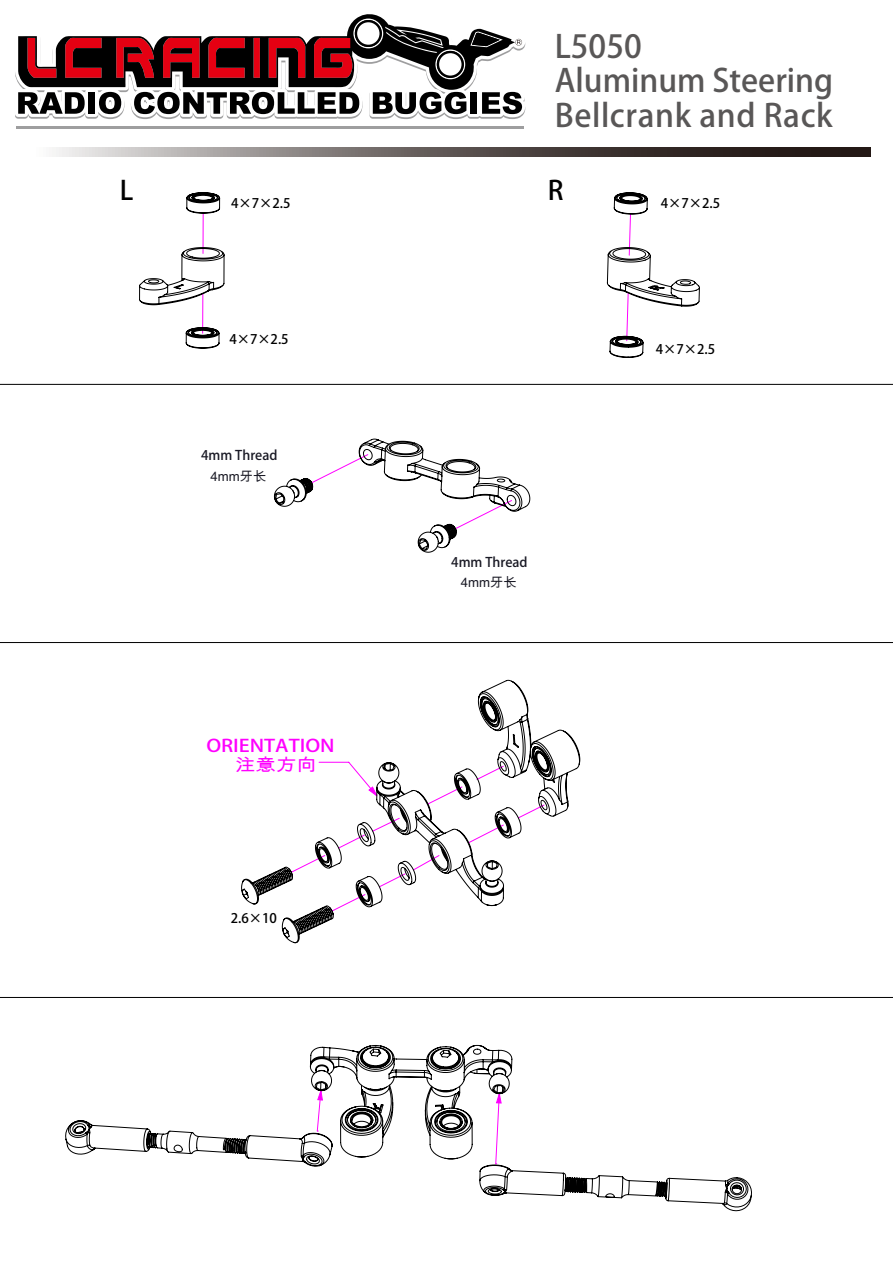
<style>
.page{position:relative;width:893px;height:1263px;background:#fff}
.page>*{position:absolute;margin:0;border:0;box-sizing:border-box;transform-origin:0 0}
.t1{font:31.5px/34.5px "Arial";color:#595757}
.t2{font:700 26.4px "Arial";color:#000}
.t3{font:17.25px "Arial";color:#f0f;scale:1.18 1}
.t4{font:17.25px "Arial Unicode MS";color:#f0f;scale:1.18 1}
.t5{font:13.2px "Arial";color:#000}
.t6{font:13.2px "Arial";color:#191924}
.t7{font:13.2px "Arial Unicode MS";color:#191924}
</style>
<div class="page">
<svg style="left:15px;top:42px;width:510px;height:75px"></svg>
<svg style="left:18px;top:14px;width:504px;height:100px"></svg>
<hr style="left:16px;top:126px;width:508px;height:3px;background:#9e9e9f">
<hr style="left:0;top:384px;width:893px;height:1px;background:#000">
<hr style="left:0;top:642px;width:893px;height:1px;background:#000">
<hr style="left:0;top:997px;width:893px;height:1px;background:#000">
<svg style="left:290px;top:281px;width:341px;height:363px"></svg>
<svg style="left:139px;top:192px;width:86px;height:157px"></svg>
<svg style="left:607px;top:192px;width:93px;height:166px"></svg>
<svg style="left:274px;top:438px;width:257px;height:115px"></svg>
<svg style="left:241px;top:679px;width:340px;height:264px"></svg>
<svg style="left:65px;top:1044px;width:687px;height:167px"></svg>
<svg style="left:52px;top:148px;width:818px;height:8px;background:#6b6361"></svg>
<p class="t1" style="left:555px;top:30px;width:280px">L5050<br>Aluminum Steering<br>Bellcrank and Rack</p>
<p class="t2" style="left:120px;top:175px;width:15px">L</p>
<p class="t2" style="left:548px;top:174px;width:17px">R</p>
<p class="t5" style="left:231px;top:196px;width:61px">4×7×2.5</p>
<p class="t5" style="left:229px;top:331px;width:61px">4×7×2.5</p>
<p class="t6" style="left:201px;top:447px;width:78px">4mm Thread</p>
<p class="t7" style="left:211px;top:466px;width:57px">4mm牙长</p>
<p class="t3" style="left:206px;top:735px;width:110px">ORIENTATION</p>
<p class="t4" style="left:235px;top:753px;width:71px">注意方向</p>
<p class="t5" style="left:231px;top:911px;width:48px">2.6×10</p>
<p class="t6" style="left:451px;top:554px;width:78px">4mm Thread</p>
<p class="t7" style="left:461px;top:573px;width:57px">4mm牙长</p>
<p class="t5" style="left:661px;top:195px;width:61px">4×7×2.5</p>
<p class="t5" style="left:656px;top:341px;width:61px">4×7×2.5</p>
</div>
